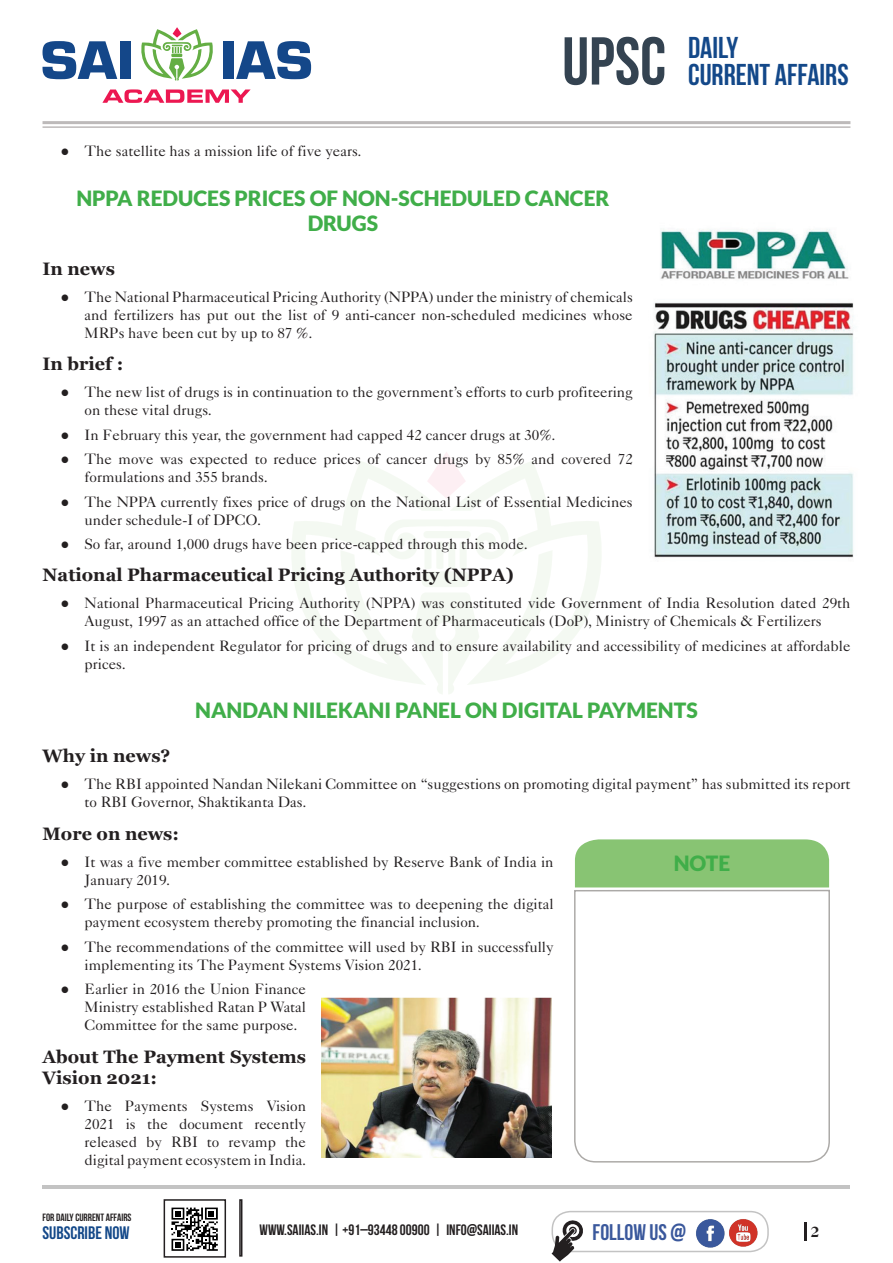
<style>
.page{position:relative;width:893px;height:1263px;background:#fff}
.page>*{position:absolute;margin:0;border:0;box-sizing:border-box;transform-origin:0 0}
.t1{font:700 67.5px "Bebas Neue";color:#344351}
.t2{font:700 30px/27px "Bebas Neue";color:#134889}
.t3{font:700 22.5px "Bebas Neue";color:#3a589c}
.t4{font:900 21px/25.2px "Lato";color:#40ae49;text-align:center}
.t5{font:700 18px/21.6px "Georgia";color:#231f20}
.t6{font:700 18px "Bebas Neue";color:#134889}
.t7{font:15px/18px "Caslon Five Forty LT";color:#231f20}
.t8{font:700 15px "Bebas Neue";color:#231f20}
.t9{font:700 13.5px "Caslon";color:#231f20}
.t10{font:700 10.5px "Bebas Neue";color:#231f20}
.s1{font-family:"Georgia";font-weight:700}
</style>
<div class="page">
<hr style="left:43px;top:1185px;width:807px;height:4px;background:#c3c3c3">
<svg style="left:292px;top:452px;width:309px;height:242px"></svg>
<svg style="left:43px;top:41px;width:74px;height:38px"></svg>
<div style="left:120px;top:41px;width:11px;height:38px;background:#144789"></div>
<div style="left:223px;top:41px;width:10px;height:38px;background:#144789"></div>
<svg style="left:236px;top:41px;width:75px;height:38px"></svg>
<svg style="left:102px;top:89px;width:149px;height:14px"></svg>
<svg style="left:141px;top:27px;width:72px;height:54px"></svg>
<div style="left:575px;top:839px;width:254px;height:48px;background:#88c473"></div>
<svg style="left:574px;top:889px;width:256px;height:274px"></svg>
<svg style="left:804px;top:1222px;width:2px;height:19px"></svg>
<svg style="left:171px;top:1207px;width:47px;height:44px"></svg>
<div style="left:164px;top:1199px;width:62px;height:58px;border:2px solid #231f20"></div>
<div style="left:239px;top:1199px;width:3px;height:57px;border:2px solid #231f20"></div>
<div style="left:552px;top:1211px;width:217px;height:41px;border:2px solid #c3c3c3;border-radius:18px"></div>
<img style="left:696px;top:1219px;width:29px;height:29px">
<img style="left:729px;top:1219px;width:29px;height:28px">
<svg style="left:552px;top:1219px;width:32px;height:42px"></svg>
<hr style="left:43px;top:121px;width:807px;height:3px;background:#bdbaba">
<hr style="left:43px;top:126px;width:807px;height:2px;background:#bdbaba">
<img style="left:660px;top:229px;width:189px;height:50px">
<img style="left:654px;top:302px;width:200px;height:256px">
<img style="left:321px;top:998px;width:231px;height:159px">
<h1 class="t1" style="left:562px;top:24px;width:105px">UPSC</h1>
<h2 class="t2" style="left:688px;top:34px;width:162px">DAILY<br>CURRENT AFFAIRS</h2>
<p class="t7" style="left:61px;top:142px;width:303px"><span class="s1">●</span> The satellite has a mission life of five years.</p>
<h3 class="t4" style="left:76px;top:185px;width:535px">NPPA REDUCES PRICES OF NON-SCHEDULED CANCER<br>DRUGS</h3>
<p class="t5" style="left:43px;top:258px;width:74px">In news</p>
<p class="t7" style="left:85px;top:288px;width:550px;text-align:justify;text-indent:-24px"><span class="s1">●</span> The National Pharmaceutical Pricing Authority (NPPA) under the ministry of chemicals and fertilizers has put out the list of 9 anti-cancer non-scheduled medicines whose MRPs have been cut by up to 87 %.</p>
<p class="t5" style="left:43px;top:353px;width:82px">In brief :</p>
<p class="t7" style="left:85px;top:383px;width:550px;text-indent:-24px"><span class="s1">●</span> The new list of drugs is in continuation to the government’s efforts to curb profiteering on these vital drugs.</p>
<p class="t7" style="left:61px;top:425px;width:497px"><span class="s1">●</span> In February this year, the government had capped 42 cancer drugs at 30%.</p>
<p class="t7" style="left:85px;top:450px;width:550px;text-indent:-24px"><span class="s1">●</span> The move was expected to reduce prices of cancer drugs by 85% and covered 72 formulations and 355 brands.</p>
<p class="t7" style="left:85px;top:492px;width:550px;text-indent:-24px"><span class="s1">●</span> The NPPA currently fixes price of drugs on the National List of Essential Medicines under schedule-I of DPCO.</p>
<p class="t7" style="left:61px;top:535px;width:469px"><span class="s1">●</span> So far, around 1,000 drugs have been price-capped through this mode.</p>
<p class="t5" style="left:43px;top:564px;width:473px">National Pharmaceutical Pricing Authority (NPPA)</p>
<p class="t7" style="left:61px;top:594px;width:791px;text-align:center"><span class="s1">●</span> National Pharmaceutical Pricing Authority (NPPA) was constituted vide Government of India Resolution dated 29th<br>August, 1997 as an attached office of the Department of Pharmaceuticals (DoP), Ministry of Chemicals &amp; Fertilizers</p>
<p class="t7" style="left:85px;top:636px;width:767px;text-indent:-24px"><span class="s1">●</span> It is an independent Regulator for pricing of drugs and to ensure availability and accessibility of medicines at affordable prices.</p>
<h3 class="t4" style="left:195px;top:698px;width:504px">NANDAN NILEKANI PANEL ON DIGITAL PAYMENTS</h3>
<p class="t5" style="left:43px;top:745px;width:129px">Why in news?</p>
<p class="t7" style="left:85px;top:775px;width:767px;text-indent:-24px"><span class="s1">●</span> The RBI appointed Nandan Nilekani Committee on “suggestions on promoting digital payment” has submitted its report to RBI Governor, Shaktikanta Das.</p>
<p class="t5" style="left:43px;top:823px;width:138px">More on news:</p>
<p class="t7" style="left:85px;top:853px;width:471px;text-indent:-24px"><span class="s1">●</span> It was a five member committee established by Reserve Bank of India in<br>January 2019.</p>
<p class="t7" style="left:85px;top:895px;width:471px;text-indent:-24px"><span class="s1">●</span> The purpose of establishing the committee was to deepening the digital payment ecosystem thereby promoting the financial inclusion.</p>
<p class="t7" style="left:85px;top:937px;width:471px;text-indent:-24px"><span class="s1">●</span> The recommendations of the committee will used by RBI in successfully implementing its The Payment Systems Vision 2021.</p>
<p class="t7" style="left:85px;top:980px;width:223px;text-align:justify;text-indent:-24px"><span class="s1">●</span> Earlier in 2016 the Union Finance Ministry established Ratan P Watal Committee for the same purpose.</p>
<p class="t5" style="left:43px;top:1045px;width:265px">About The Payment Systems<br>Vision 2021:</p>
<p class="t7" style="left:85px;top:1097px;width:223px;text-align:justify;text-indent:-24px"><span class="s1">●</span> The Payments Systems Vision 2021 is the document recently released by RBI to revamp the digital payment ecosystem in India.</p>
<h3 class="t4" style="left:674px;top:850px;width:58px">NOTE</h3>
<p class="t10" style="left:43px;top:1211px;width:91px">FOR DAILY CURRENT AFFAIRS</p>
<p class="t6" style="left:43px;top:1223px;width:89px">SUBSCRIBE NOW</p>
<h3 class="t3" style="left:593px;top:1220px;width:95px">FOLLOW US @</h3>
<p class="t8" style="left:260px;top:1221px;width:260px">WWW.SAIIAS.IN | +91–93448 00900 | INFO@SAIIAS.IN</p>
<p class="t9" style="left:811px;top:1223px;width:10px">2</p>
</div>
